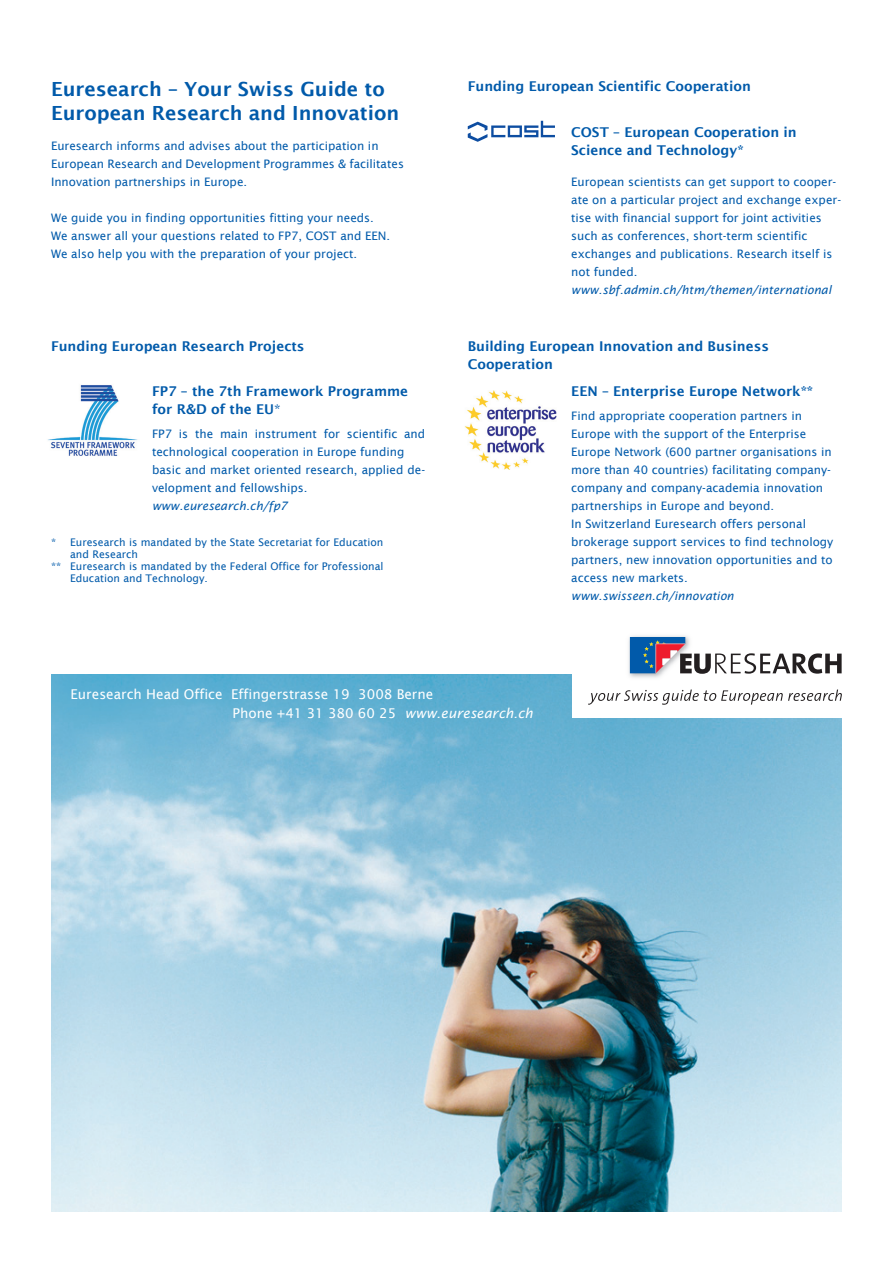
<style>
.page{position:relative;width:893px;height:1263px;background:#fff}
.page>*{position:absolute;margin:0;border:0;box-sizing:border-box;transform-origin:0 0}
._09_Titel-RS_Demibol{font:600 19.5px/24px "Lucida Sans";color:#015aaa}
._10_Untertitel-RS_Bo{font:600 13.5px "Lucida Sans";color:#015aaa}
._15_Adresse_Bold-9_1{font:13.5px "Lucida Sans";color:#fff}
._12_Fliesstext-blau{font:11.7px/18px "Lucida Sans";color:#015aaa}
._13_Fliesstext-blau{font:italic 11.7px "Lucida Sans";color:#015aaa}
._14_Marke{font:10.5px/12px "Lucida Sans";color:#015aaa}
.s1{font-weight:400}
.s2{font-style:italic}
</style>
<div class="page">
<img style="left:51px;top:674px;width:791px;height:538px">
<img style="left:464px;top:390px;width:93px;height:80px">
<img style="left:47px;top:385px;width:91px;height:71px">
<svg style="left:468px;top:121px;width:87px;height:21px"></svg>
<div style="left:573px;top:625px;width:286px;height:92px;background:#fff"></div>
<svg style="left:588px;top:689px;width:254px;height:16px"></svg>
<img style="left:628px;top:635px;width:60px;height:43px">
<svg style="left:630px;top:637px;width:212px;height:37px"></svg>
<p class="_09_Titel-RS_Demibol" style="left:51px;top:77px;width:350px">Euresearch – Your Swiss Guide to<br>European Research and Innovation</p>
<p class="_12_Fliesstext-blau" style="left:51px;top:136px;width:329px">Euresearch informs and advises about the participation in</p>
<p class="_12_Fliesstext-blau" style="left:51px;top:154px;width:354px">European Research and Development Programmes &amp; facilitates<br>Innovation partnerships in Europe.</p>
<p class="_12_Fliesstext-blau" style="left:51px;top:208px;width:324px">We guide you in finding opportunities fitting your needs.</p>
<p class="_12_Fliesstext-blau" style="left:51px;top:226px;width:341px">We answer all your questions related to FP7, COST and EEN.</p>
<p class="_12_Fliesstext-blau" style="left:51px;top:244px;width:308px">We also help you with the preparation of your project.</p>
<p class="_10_Untertitel-RS_Bo" style="left:51px;top:338px;width:255px">Funding European Research Projects</p>
<p class="_10_Untertitel-RS_Bo" style="left:152px;top:383px;width:258px">FP7 – the 7th Framework Programme</p>
<p class="_10_Untertitel-RS_Bo" style="left:152px;top:401px;width:130px">for R&amp;D of the EU<span class="s1">*</span></p>
<p class="_12_Fliesstext-blau" style="left:152px;top:424px;width:275px">FP7 is the main instrument for scientific and technological cooperation in Europe funding</p>
<p class="_12_Fliesstext-blau" style="left:152px;top:460px;width:275px">basic and market oriented research, applied de&shy;velopment and fellowships.</p>
<p class="_13_Fliesstext-blau" style="left:152px;top:499px;width:137px">www.euresearch.ch/fp7</p>
<p class="_14_Marke" style="left:51px;top:536px;width:334px">* Euresearch is mandated by the State Secretariat for Education</p>
<p class="_14_Marke" style="left:70px;top:548px;width:69px">and Research</p>
<p class="_14_Marke" style="left:70px;top:560px;width:315px;text-indent:-19px">** Euresearch is mandated by the Federal Office for Professional<br>Education and Technology.</p>
<p class="_10_Untertitel-RS_Bo" style="left:468px;top:79px;width:285px">Funding European Scientific Cooperation</p>
<p class="_10_Untertitel-RS_Bo" style="left:571px;top:125px;width:227px">COST – European Cooperation in</p>
<p class="_10_Untertitel-RS_Bo" style="left:571px;top:143px;width:174px">Science and Technology*</p>
<p class="_12_Fliesstext-blau" style="left:571px;top:172px;width:271px">European scientists can get support to cooper&shy;ate on a particular project and exchange exper&shy;tise with financial support for joint activities such as conferences, short-term scientific</p>
<p class="_12_Fliesstext-blau" style="left:571px;top:244px;width:263px">exchanges and publications. Research itself is not funded.</p>
<p class="_13_Fliesstext-blau" style="left:571px;top:283px;width:262px">www.sbf.admin.ch/htm/themen/international</p>
<p class="_10_Untertitel-RS_Bo" style="left:468px;top:338px;width:303px">Building European Innovation and Business</p>
<p class="_10_Untertitel-RS_Bo" style="left:468px;top:356px;width:87px">Cooperation</p>
<p class="_10_Untertitel-RS_Bo" style="left:571px;top:383px;width:244px">EEN – Enterprise Europe Network**</p>
<p class="_12_Fliesstext-blau" style="left:571px;top:406px;width:232px">Find appropriate cooperation partners in</p>
<p class="_12_Fliesstext-blau" style="left:571px;top:424px;width:237px">Europe with the support of the Enterprise</p>
<p class="_12_Fliesstext-blau" style="left:571px;top:442px;width:262px">Europe Network (600 partner organisations in more than 40 countries) facilitating company&shy;company and company-academia innovation partnerships in Europe and beyond.</p>
<p class="_12_Fliesstext-blau" style="left:571px;top:514px;width:236px">In Switzerland Euresearch offers personal</p>
<p class="_12_Fliesstext-blau" style="left:571px;top:532px;width:264px;text-align:justify">brokerage support services to find technology partners, new innovation opportunities and to access new markets.</p>
<p class="_13_Fliesstext-blau" style="left:571px;top:589px;width:164px">www.swisseen.ch/innovation</p>
<p class="_15_Adresse_Bold-9_1" style="left:71px;top:686px;width:364px">Euresearch Head Office Effingerstrasse 19 3008 Berne</p>
<p class="_15_Adresse_Bold-9_1" style="left:233px;top:705px;width:302px">Phone +41 31 380 60 25 <span class="s2">www.euresearch.ch</span></p>
</div>
